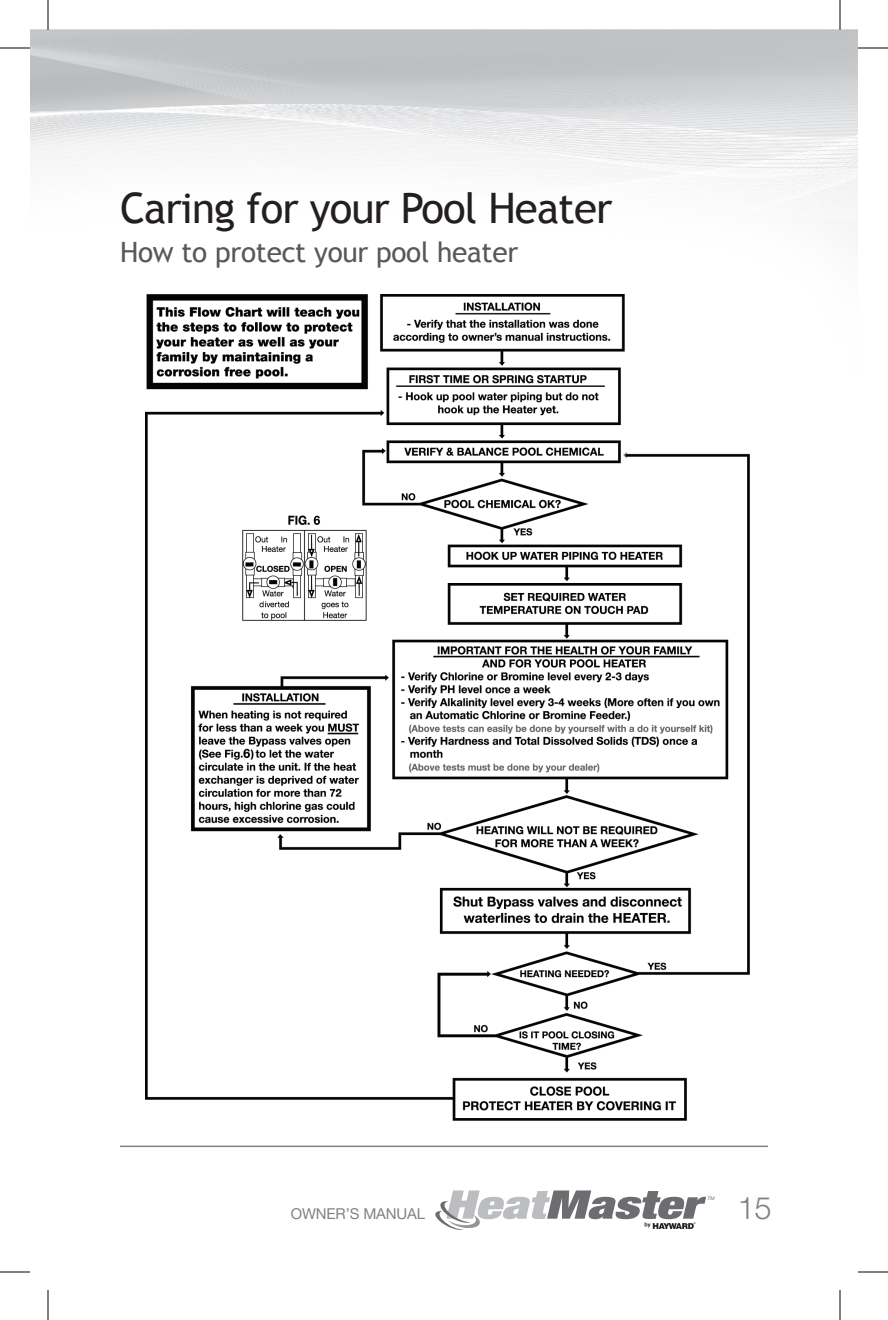
<style>
.page{position:relative;width:888px;height:1320px;background:#fff}
.page>*{position:absolute;margin:0;border:0;box-sizing:border-box;transform-origin:0 0}
.t1{font:42px "Trebuchet MS";letter-spacing:-.02em;color:#231f20}
.t2{font:300 31px "Helvetica Neue";color:#808285}
.t3{font:28px "Trebuchet MS";letter-spacing:-.01em;color:#57585a}
.t4{font:15px "Helvetica Neue";letter-spacing:-.01em;color:#808285}
.t5{font:italic 5px "Helvetica Neue";color:#6c6d70}
</style>
<div class="page">
<hr style="left:120px;top:1146px;width:648px;height:1px;background:#808285">
<img style="left:30px;top:30px;width:827px;height:415px">
<img style="left:146px;top:294px;width:603px;height:826px">
<svg style="left:435px;top:1190px;width:271px;height:40px"></svg>
<hr style="left:0;top:48px;width:30px;height:1px;background:#000">
<hr style="left:858px;top:48px;width:30px;height:1px;background:#000">
<hr style="left:0;top:1272px;width:30px;height:1px;background:#000">
<hr style="left:858px;top:1272px;width:30px;height:1px;background:#000">
<hr style="left:48px;top:0;width:1px;height:30px;background:#000">
<hr style="left:48px;top:1290px;width:1px;height:30px;background:#000">
<hr style="left:840px;top:0;width:1px;height:30px;background:#000">
<hr style="left:840px;top:1290px;width:1px;height:30px;background:#000">
<h1 class="t1" style="left:120px;top:184px;width:494px">Caring for your Pool Heater</h1>
<p class="t3" style="left:120px;top:236px;width:400px">How to protect your pool heater</p>
<p class="t5" style="left:708px;top:1196px;width:9px">TM</p>
<p class="t4" style="left:291px;top:1204px;width:136px">OWNER’S MANUAL</p>
<p class="t2" style="left:738px;top:1189px;width:36px">15</p>
</div>
